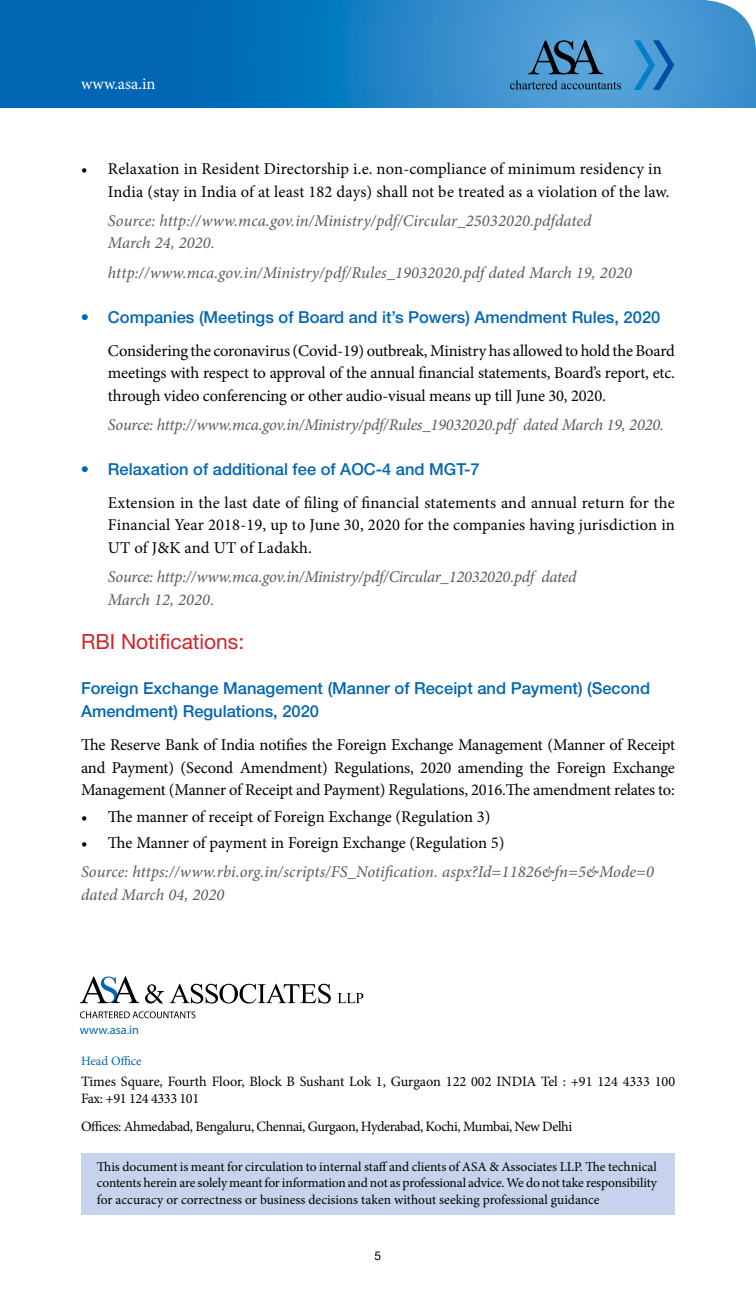
<style>
.page{position:relative;width:756px;height:1296px;background:#fff}
.page>*{position:absolute;margin:0;border:0;box-sizing:border-box;transform-origin:0 0}
.t1{font:21px "Helvetica Neue";color:#d2232a}
.t2{font:16.5px/22.5px "Minion Pro";color:#000;text-align:justify}
.t3{font:italic 16.5px/22.5px "Minion Pro";letter-spacing:-.005em;color:#58595b}
.t4{font:500 16.5px/22.5px "Helvetica Neue";color:#0066b3}
.t5{font:16.5px "Minion Pro";letter-spacing:.005em;color:#fff}
.t6{font:14.25px/17.1px "Minion Pro";letter-spacing:-.005em;color:#000}
.t7{font:14.25px "Minion Pro";letter-spacing:-.025em;color:#000}
.t8{font:13.5px/16.2px "Minion Pro";color:#000;text-align:justify}
.t9{font:12.75px "Minion Pro";color:#0066b3}
.t10{font:12.45px "Myriad Pro";color:#0066b3}
.t11{font:12px "Helvetica Neue";color:#000}
</style>
<div class="page">
<svg style="left:0;top:0;width:756px;height:108px;background:#207fc3"></svg>
<svg style="left:634px;top:40px;width:40px;height:50px;background:#378ccb"></svg>
<svg style="left:510px;top:80px;width:111px;height:9px"></svg>
<svg style="left:528px;top:40px;width:75px;height:34px;background:#3c739a"></svg>
<div style="left:81px;top:1154px;width:594px;height:61px;background:#c7d2ec"></div>
<svg style="left:80px;top:976px;width:59px;height:27px"></svg>
<svg style="left:145px;top:984px;width:218px;height:20px"></svg>
<svg style="left:80px;top:1011px;width:115px;height:7px"></svg>
<p class="t5" style="left:81px;top:73px;width:76px">www.asa.in</p>
<p class="t2" style="left:108px;top:158px;width:563px;text-indent:-27px">• Relaxation in Resident Directorship i.e. non-compliance of minimum residency in<br>India (stay in India of at least 182 days) shall not be treated as a violation of the law.</p>
<p class="t3" style="left:108px;top:209px;width:485px">Source: http://www.mca.gov.in/Ministry/pdf/Circular_25032020.pdfdated<br>March 24, 2020.</p>
<p class="t3" style="left:108px;top:261px;width:525px">http://www.mca.gov.in/Ministry/pdf/Rules_19032020.pdf dated March 19, 2020</p>
<p class="t4" style="left:81px;top:305px;width:581px">• Companies (Meetings of Board and it’s Powers) Amendment Rules, 2020</p>
<p class="t2" style="left:108px;top:339px;width:569px">Considering the coronavirus (Covid-19) outbreak, Ministry has allowed to hold the Board meetings with respect to approval of the annual financial statements, Board’s report, etc. through video conferencing or other audio-visual means up till June 30, 2020.</p>
<p class="t3" style="left:108px;top:413px;width:558px">Source: http://www.mca.gov.in/Ministry/pdf/Rules_19032020.pdf dated March 19, 2020.</p>
<p class="t4" style="left:81px;top:457px;width:400px">• Relaxation of additional fee of AOC-4 and MGT-7</p>
<p class="t2" style="left:108px;top:491px;width:568px">Extension in the last date of filing of financial statements and annual return for the Financial Year 2018-19, up to June 30, 2020 for the companies having jurisdiction in UT of J&amp;K and UT of Ladakh.</p>
<p class="t3" style="left:108px;top:565px;width:470px">Source: http://www.mca.gov.in/Ministry/pdf/Circular_12032020.pdf dated<br>March 12, 2020.</p>
<p class="t1" style="left:81px;top:630px;width:165px">RBI Notifications:</p>
<p class="t4" style="left:81px;top:677px;width:571px">Foreign Exchange Management (Manner of Receipt and Payment) (Second<br>Amendment) Regulations, 2020</p>
<p class="t2" style="left:81px;top:734px;width:596px">The Reserve Bank of India notifies the Foreign Exchange Management (Manner of Receipt and Payment) (Second Amendment) Regulations, 2020 amending the Foreign Exchange Management (Manner of Receipt and Payment) Regulations, 2016.The amendment relates to:</p>
<p class="t2" style="left:81px;top:805px;width:411px">• The manner of receipt of Foreign Exchange (Regulation 3)</p>
<p class="t2" style="left:81px;top:832px;width:425px">• The Manner of payment in Foreign Exchange (Regulation 5)</p>
<p class="t3" style="left:81px;top:861px;width:575px">Source: https://www.rbi.org.in/scripts/FS_Notification. aspx?Id=11826&amp;fn=5&amp;Mode=0 dated March 04, 2020</p>
<p class="t10" style="left:80px;top:1023px;width:61px">www.asa.in</p>
<p class="t9" style="left:81px;top:1052px;width:62px">Head Office</p>
<p class="t6" style="left:81px;top:1073px;width:596px">Times Square, Fourth Floor, Block B Sushant Lok 1, Gurgaon 122 002 INDIA Tel : +91 124 4333 100<br>Fax: +91 124 4333 101</p>
<p class="t7" style="left:81px;top:1117px;width:493px">Offices: Ahmedabad, Bengaluru, Chennai, Gurgaon, Hyderabad, Kochi, Mumbai, New Delhi</p>
<p class="t8" style="left:97px;top:1159px;width:562px">This document is meant for circulation to internal staff and clients of ASA &amp; Associates LLP. The technical contents herein are solely meant for information and not as professional advice. We do not take responsibility for accuracy or correctness or business decisions taken without seeking professional guidance</p>
<p class="t11" style="left:375px;top:1249px;width:8px">5</p>
</div>
